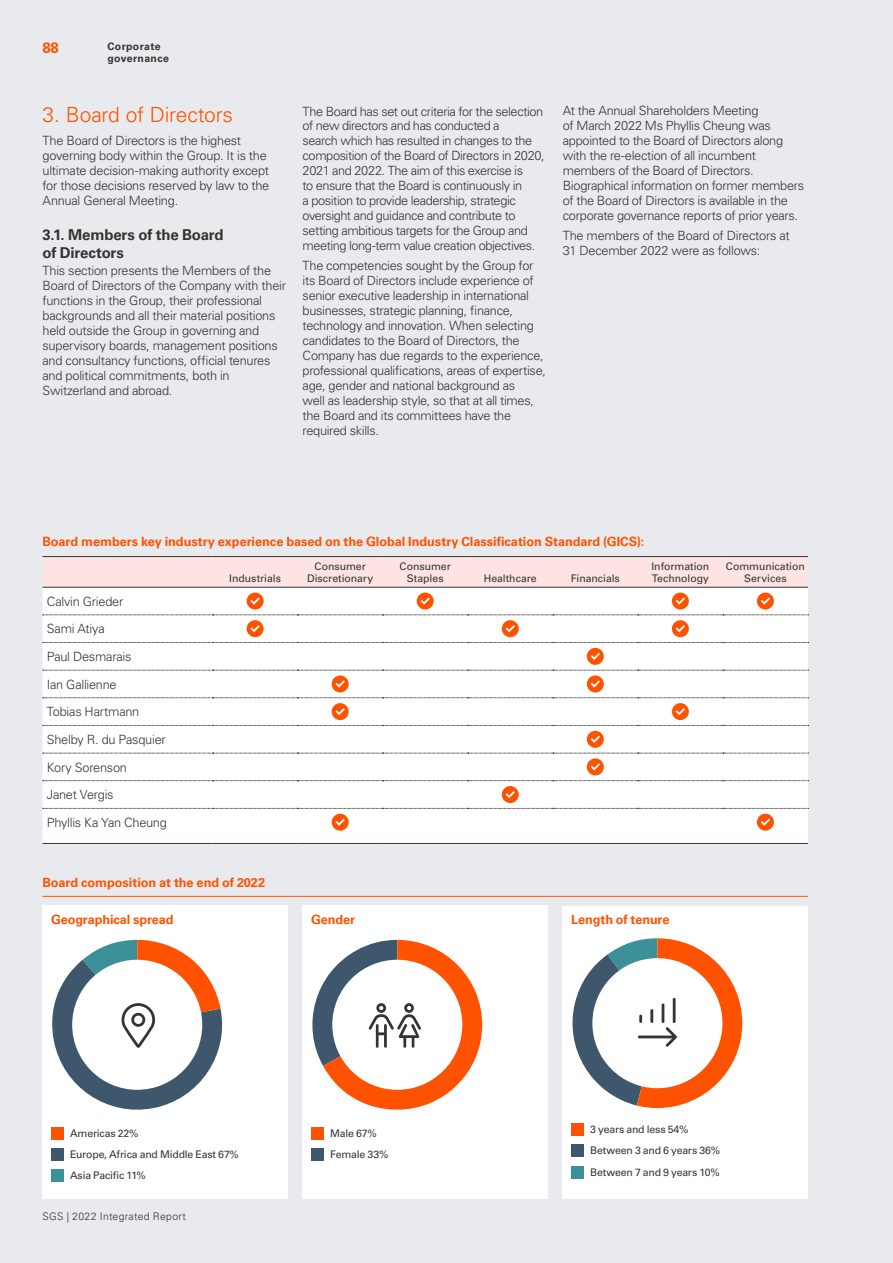
<style>
.page{position:relative;width:893px;height:1263px;background:#e9eaee}
.page>*{position:absolute;margin:0;border:0;box-sizing:border-box;transform-origin:0 0}
.t1{font:300 21px "Univers LT Std";letter-spacing:-.01em;color:#ff5200}
.t2{font:700 15px/18px "Univers LT Std";letter-spacing:-.01em;color:#323530}
.t3{font:700 15px "Univers LT Std";color:#ff5200}
.t4{font:300 12.75px/15px "Univers LT Std";letter-spacing:-.025em;color:#323530}
.t5{font:700 12.75px "Univers LT Std";letter-spacing:-.005em;color:#ff5200}
.t6{font:10.5px/21.3px "Univers LT Std";letter-spacing:-.01em;color:#323530}
.t7{font:300 10.5px "Univers LT Std";letter-spacing:.025em;color:#323530}
.t8{font:700 10.5px/12px "Univers LT Std";letter-spacing:.035em;color:#323530}
</style>
<div class="page">
<hr style="left:43px;top:896px;width:765px;height:1px;background:#ff5200">
<div style="left:43px;top:906px;width:245px;height:293px;background:#fff"></div>
<div style="left:51px;top:1127px;width:13px;height:13px;background:#ff5200"></div>
<div style="left:51px;top:1148px;width:13px;height:13px;background:#3f576d"></div>
<div style="left:51px;top:1169px;width:13px;height:13px;background:#3c9199"></div>
<svg style="left:52px;top:940px;width:171px;height:170px"></svg>
<div style="left:303px;top:906px;width:245px;height:293px;background:#fff"></div>
<div style="left:311px;top:1127px;width:13px;height:13px;background:#ff5200"></div>
<div style="left:311px;top:1148px;width:13px;height:13px;background:#3f576d"></div>
<svg style="left:312px;top:940px;width:170px;height:170px"></svg>
<div style="left:563px;top:906px;width:245px;height:293px;background:#fff"></div>
<div style="left:571px;top:1123px;width:13px;height:13px;background:#ff5200"></div>
<div style="left:571px;top:1144px;width:13px;height:13px;background:#3f576d"></div>
<div style="left:571px;top:1166px;width:13px;height:12px;background:#3c9199"></div>
<svg style="left:572px;top:938px;width:170px;height:170px"></svg>
<svg style="left:43px;top:609px;width:765px;height:234px;background:#f9f9f9"></svg>
<hr style="left:43px;top:556px;width:170px;height:1px;background:#323530">
<hr style="left:213px;top:556px;width:85px;height:1px;background:#323530">
<hr style="left:298px;top:556px;width:85px;height:1px;background:#323530">
<hr style="left:383px;top:556px;width:85px;height:1px;background:#323530">
<hr style="left:468px;top:556px;width:85px;height:1px;background:#323530">
<hr style="left:553px;top:556px;width:85px;height:1px;background:#323530">
<hr style="left:638px;top:556px;width:85px;height:1px;background:#323530">
<hr style="left:723px;top:556px;width:85px;height:1px;background:#323530">
<hr style="left:43px;top:843px;width:170px;height:1px;background:#323530">
<hr style="left:213px;top:843px;width:85px;height:1px;background:#323530">
<hr style="left:298px;top:843px;width:85px;height:1px;background:#323530">
<hr style="left:383px;top:843px;width:85px;height:1px;background:#323530">
<hr style="left:468px;top:843px;width:85px;height:1px;background:#323530">
<hr style="left:553px;top:843px;width:85px;height:1px;background:#323530">
<hr style="left:638px;top:843px;width:85px;height:1px;background:#323530">
<hr style="left:723px;top:843px;width:85px;height:1px;background:#323530">
<svg style="left:43px;top:557px;width:765px;height:52px;background:#f9e6e3"></svg>
<svg style="left:43px;top:615px;width:766px;height:216px;background:#faf8f6"></svg>
<p class="t3" style="left:43px;top:39px;width:18px">88</p>
<p class="t8" style="left:108px;top:40px;width:63px">Corporate governance</p>
<h1 class="t1" style="left:43px;top:101px;width:192px">3. Board of Directors</h1>
<p class="t4" style="left:43px;top:133px;width:228px">The Board of Directors is the highest governing body within the Group. It is the ultimate decision-making authority except for those decisions reserved by law to the Annual General Meeting.</p>
<p class="t2" style="left:43px;top:226px;width:183px">3.1. Members of the Board of Directors</p>
<p class="t4" style="left:43px;top:263px;width:245px">This section presents the Members of the Board of Directors of the Company with their functions in the Group, their professional backgrounds and all their material positions held outside the Group in governing and supervisory boards, management positions and consultancy functions, official tenures and political commitments, both in Switzerland and abroad.</p>
<p class="t4" style="left:303px;top:103px;width:244px">The Board has set out criteria for the selection of new directors and has conducted a<br>search which has resulted in changes to the composition of the Board of Directors in 2020, 2021 and 2022. The aim of this exercise is<br>to ensure that the Board is continuously in<br>a position to provide leadership, strategic oversight and guidance and contribute to setting ambitious targets for the Group and meeting long-term value creation objectives.</p>
<p class="t4" style="left:303px;top:258px;width:245px">The competencies sought by the Group for its Board of Directors include experience of senior executive leadership in international businesses, strategic planning, finance, technology and innovation. When selecting candidates to the Board of Directors, the Company has due regards to the experience, professional qualifications, areas of expertise, age, gender and national background as<br>well as leadership style, so that at all times, the Board and its committees have the required skills.</p>
<p class="t4" style="left:563px;top:103px;width:243px">At the Annual Shareholders Meeting<br>of March 2022 Ms Phyllis Cheung was appointed to the Board of Directors along with the re-election of all incumbent members of the Board of Directors.<br>Biographical information on former members of the Board of Directors is available in the corporate governance reports of prior years.</p>
<p class="t4" style="left:563px;top:228px;width:228px">The members of the Board of Directors at<br>31 December 2022 were as follows:</p>
<p class="t5" style="left:43px;top:534px;width:603px">Board members key industry experience based on the Global Industry Classification Standard (GICS):</p>
<p class="t6" style="left:229px;top:567px;width:53px">Industrials</p>
<p class="t6" style="left:307px;top:560px;width:68px;line-height:12px;text-align:center">Consumer<br>Discretionary</p>
<p class="t6" style="left:400px;top:560px;width:53px;line-height:12px;text-align:center">Consumer<br>Staples</p>
<p class="t6" style="left:484px;top:567px;width:55px">Healthcare</p>
<p class="t6" style="left:571px;top:567px;width:51px">Financials</p>
<p class="t4" style="left:47px;top:587px;width:122px;line-height:27.6px">Calvin Grieder<br>Sami Atiya<br>Paul Desmarais<br>Ian Gallienne<br>Tobias Hartmann<br>Shelby R. du Pasquier<br>Kory Sorenson<br>Janet Vergis<br>Phyllis Ka Yan Cheung</p>
<p class="t6" style="left:651px;top:560px;width:59px;line-height:12px">Information<br>Technology</p>
<p class="t6" style="left:726px;top:560px;width:80px;line-height:12px;text-align:center">Communication<br>Services</p>
<p class="t5" style="left:43px;top:875px;width:224px">Board composition at the end of 2022</p>
<p class="t5" style="left:51px;top:911px;width:124px">Geographical spread</p>
<p class="t5" style="left:311px;top:911px;width:46px">Gender</p>
<p class="t6" style="left:70px;top:1122px;width:170px">Americas 22%<br>Europe, Africa and Middle East 67%<br>Asia Pacific 11%</p>
<p class="t7" style="left:43px;top:1210px;width:145px">SGS | 2022 Integrated Report</p>
<p class="t6" style="left:330px;top:1122px;width:60px">Male 67%<br>Female 33%</p>
<p class="t5" style="left:571px;top:912px;width:100px">Length of tenure</p>
<p class="t6" style="left:590px;top:1119px;width:131px">3 years and less 54%<br>Between 3 and 6 years 36%<br>Between 7 and 9 years 10%</p>
</div>
